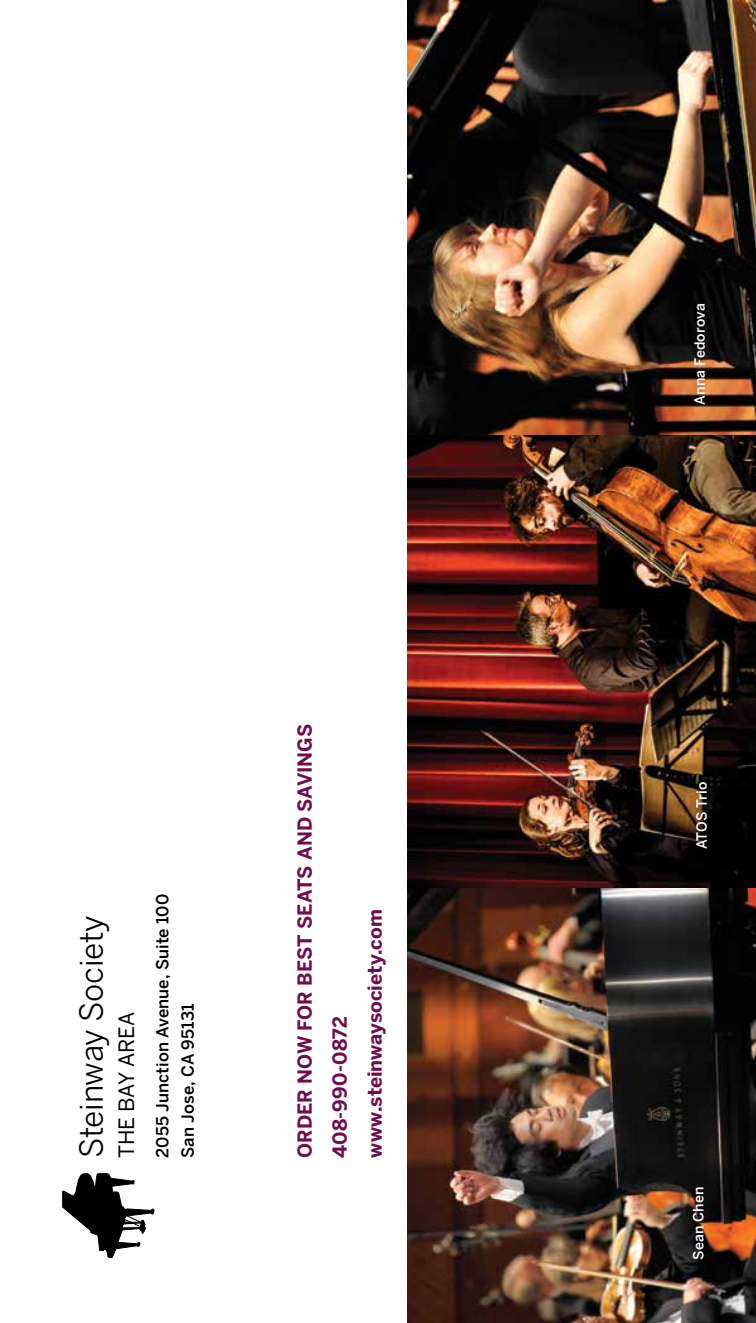
<style>
.page{position:relative;width:756px;height:1323px;background:#fff}
.page>*{position:absolute;margin:0;border:0;box-sizing:border-box;transform-origin:0 0}
.t1{font:31.5px "Benton Sans";letter-spacing:-.01em;color:#000}
.t2{font:21px "Benton Sans";color:#000}
.t3{font:700 19.25px/35px "Benton Sans";letter-spacing:.005em;color:#710c4c}
.t4{font:500 16.62px/25.4px "Benton Sans";letter-spacing:.005em;color:#000}
.t5{font:500 14px "Benton Sans";letter-spacing:.01em;color:#fff}
</style>
<div class="page">
<img style="left:407px;top:440px;width:349px;height:883px">
<img style="left:407px;top:0;width:349px;height:440px">
<svg style="left:62px;top:1173px;width:92px;height:85px"></svg>
<h1 class="t1" style="left:73px;top:1158px;width:245px;rotate:-90deg">Steinway Society</h1>
<p class="t2" style="left:114px;top:1158px;width:145px;rotate:-90deg">The Bay Area</p>
<p class="t4" style="left:150px;top:1158px;width:265px;rotate:-90deg">2055 Junction Avenue, Suite 100<br>San Jose, CA 95131</p>
<p class="t3" style="left:287px;top:1158px;width:436px;rotate:-90deg">ORDERNOW FOR BEST SEATS AND SAVINGS<br>408-990-0872<br>www.steinwaysociety.com</p>
<p class="t5" style="left:691px;top:405px;width:103px;rotate:-90deg">Anna Fedorova</p>
<p class="t5" style="left:693px;top:849px;width:69px;rotate:-90deg">ATOS Trio</p>
<p class="t5" style="left:690px;top:1260px;width:75px;rotate:-90deg">Sean Chen</p>
</div>
